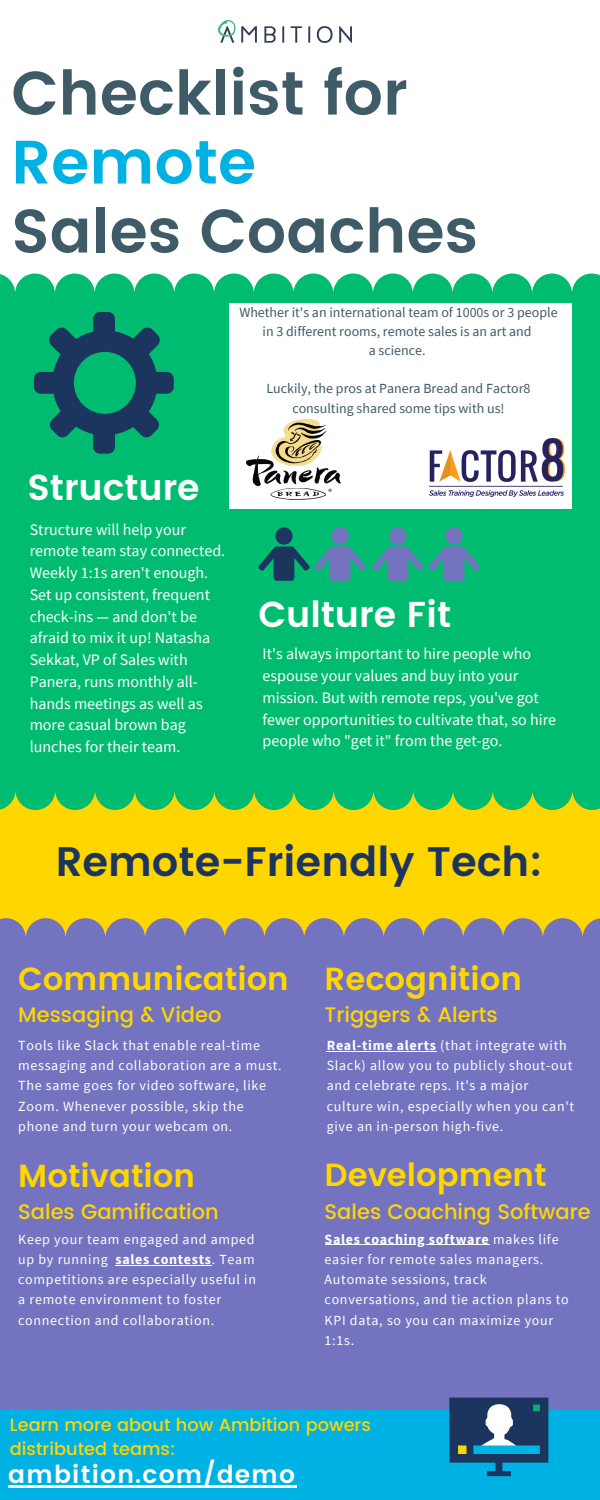
<style>
.page{position:relative;width:600px;height:1500px;background:#fff}
.page>*{position:absolute;margin:0;border:0;box-sizing:border-box;transform-origin:0 0}
.t1{font:600 61.3px "Poppins";color:#3f5b67}
.t2{font:600 61.3px "Poppins";color:#00b2e3}
.t3{font:600 41.3px "Poppins";color:#1c355e}
.t4{font:600 36px "Poppins";color:#fff}
.t5{font:600 32px "Poppins";color:#ffd600}
.t6{font:600 24.8px "Poppins";letter-spacing:.05em;color:#fff}
.t7{font:500 21px "Poppins";color:#ffd600}
.t8{font:500 17.7px/24.5px "Poppins";color:#ffd600}
.t9{font:16px/21.8px "Source Sans Pro";color:#fff}
.t10{font:14px/20.2px "Source Sans Pro";letter-spacing:.05em;color:#fff}
.t11{font:14px/19.2px "Source Sans Pro";color:#3f5b67;text-align:center}
.s1{font-weight:700}
</style>
<div class="page">
<div style="left:0;top:736px;width:600px;height:224px;background:#ffd600"></div>
<div style="left:0;top:918px;width:600px;height:492px;background:#7473c0"></div>
<div style="left:0;top:274px;width:600px;height:536px;background:#00bc70"></div>
<div style="left:275px;top:527px;width:18px;height:18px;background:#1c355e;border-radius:50%"></div>
<div style="left:331px;top:527px;width:18px;height:18px;background:#7473c0;border-radius:50%"></div>
<svg style="left:258px;top:546px;width:108px;height:35px;background:#24867f"></svg>
<div style="left:389px;top:527px;width:18px;height:18px;background:#7473c0;border-radius:50%"></div>
<div style="left:445px;top:527px;width:18px;height:18px;background:#7473c0;border-radius:50%"></div>
<svg style="left:372px;top:546px;width:108px;height:35px;background:#3b9698"></svg>
<svg style="left:34px;top:312px;width:140px;height:142px;background:#0c8068"></svg>
<div style="left:0;top:1410px;width:600px;height:90px;background:#00b2e3"></div>
<div style="left:229px;top:303px;width:343px;height:206px;background:#fff"></div>
<img style="left:429px;top:438px;width:135px;height:59px">
<img style="left:247px;top:419px;width:94px;height:81px">
<img style="left:440px;top:1375px;width:119px;height:102px">
<img style="left:219px;top:21px;width:132px;height:22px">
<hr style="left:325px;top:1244px;width:165px;height:1px;background:#fff">
<hr style="left:8px;top:1485px;width:288px;height:2px;background:#fff">
<hr style="left:327px;top:1051px;width:110px;height:1px;background:#fff">
<hr style="left:115px;top:1265px;width:97px;height:1px;background:#fff">
<h1 class="t1" style="left:11px;top:58px;width:398px">Checklist for</h1>
<h1 class="t2" style="left:11px;top:127px;width:246px">Remote</h1>
<h1 class="t1" style="left:11px;top:196px;width:468px">Sales Coaches</h1>
<p class="t11" style="left:239px;top:302px;width:320px">Whether it's an international team of 1000s or 3 people in 3 different rooms, remote sales is an art and<br>a science.</p>
<p class="t11" style="left:266px;top:379px;width:266px">Luckily, the pros at Panera Bread and Factor8 consulting shared some tips with us!</p>
<h3 class="t4" style="left:27px;top:466px;width:174px">Structure</h3>
<p class="t9" style="left:30px;top:518px;width:197px">Structure will help your remote team stay connected.<br>Weekly 1:1s aren't enough.<br>Set up consistent, frequent check-ins — and don't be afraid to mix it up! Natasha<br>Sekkat, VP of Sales with<br>Panera, runs monthly all&shy;hands meetings as well as more casual brown bag lunches for their team.</p>
<h3 class="t4" style="left:258px;top:593px;width:194px">Culture Fit</h3>
<p class="t9" style="left:263px;top:643px;width:295px">It's always important to hire people who espouse your values and buy into your mission. But with remote reps, you've got fewer opportunities to cultivate that, so hire people who "get it" from the get-go.</p>
<h2 class="t3" style="left:56px;top:838px;width:488px">Remote-Friendly Tech:</h2>
<h3 class="t5" style="left:18px;top:961px;width:505px">Communication Recognition</h3>
<h3 class="t7" style="left:18px;top:1002px;width:205px">Messaging &amp; Video</h3>
<h3 class="t7" style="left:325px;top:1002px;width:175px">Triggers &amp; Alerts</h3>
<p class="t10" style="left:18px;top:1035px;width:265px">Tools like Slack that enable real-time messaging and collaboration are a must.<br>The same goes for video software, like Zoom. Whenever possible, skip the phone and turn your webcam on.</p>
<p class="t10" style="left:327px;top:1035px;width:249px"><span class="s1">Real-time alerts</span> (that integrate with Slack) allow you to publicly shout-out and celebrate reps. It's a major culture win, especially when you can't give an in-person high-five.</p>
<h3 class="t5" style="left:18px;top:1157px;width:178px">Motivation</h3>
<h3 class="t5" style="left:325px;top:1157px;width:224px">Development</h3>
<h3 class="t7" style="left:18px;top:1199px;width:202px">Sales Gamification</h3>
<h3 class="t7" style="left:325px;top:1199px;width:268px">Sales Coaching Software</h3>
<p class="t10" style="left:18px;top:1229px;width:239px">Keep your team engaged and amped up by running <span class="s1">sales contests</span>. Team competitions are especially useful in a remote environment to foster connection and collaboration.</p>
<p class="t10" style="left:325px;top:1229px;width:246px"><span class="s1">Sales coaching software</span> makes life easier for remote sales managers.<br>Automate sessions, track conversations, and tie action plans to<br>KPI data, so you can maximize your<br>1:1s.</p>
<p class="t8" style="left:10px;top:1412px;width:363px">Learn more about how Ambition powers distributed teams:</p>
<h3 class="t6" style="left:8px;top:1460px;width:288px">ambition.com/demo</h3>
</div>
